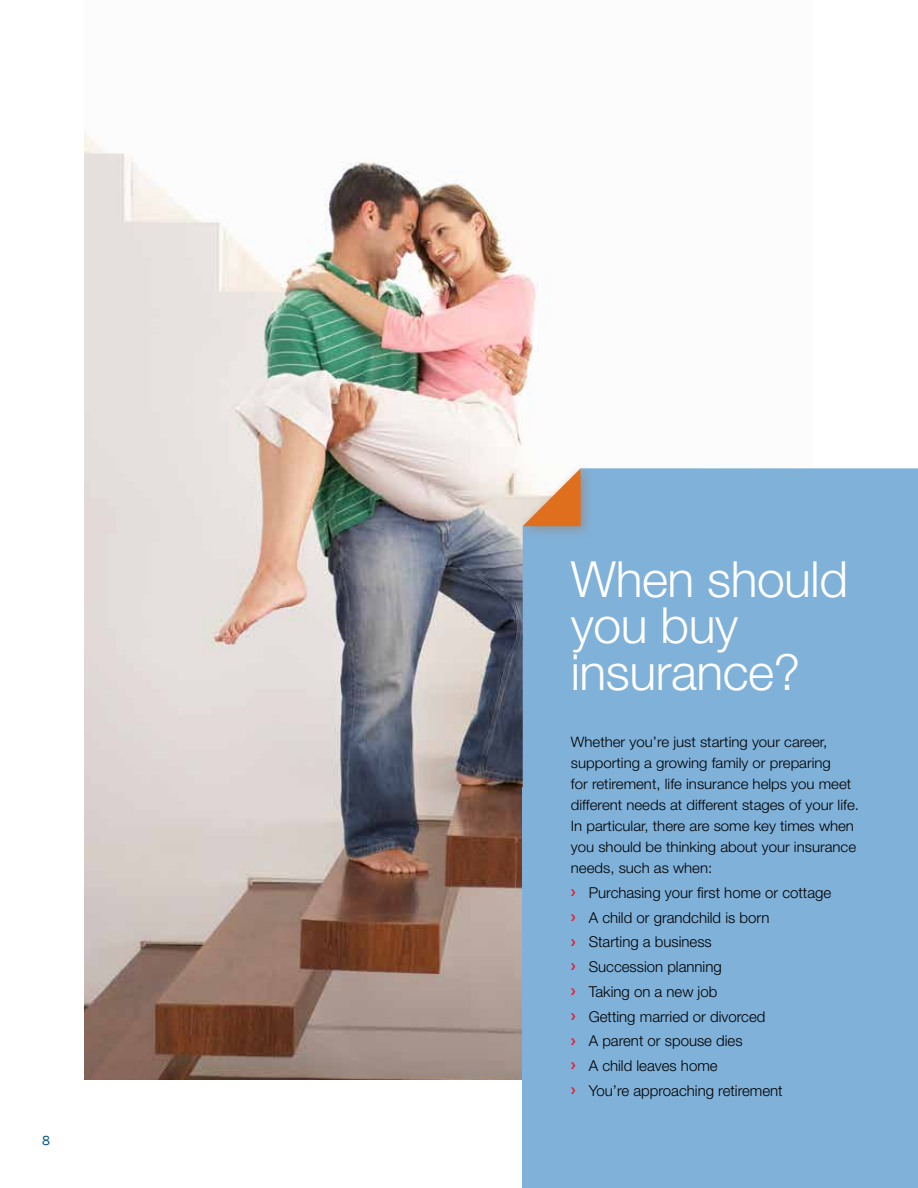
<style>
.page{position:relative;width:918px;height:1188px;background:#fff}
.page>*{position:absolute;margin:0;border:0;box-sizing:border-box;transform-origin:0 0}
.t1{font:300 49.95px/46.5px "Helvetica Neue LT Std";letter-spacing:-.01em;color:#fff}
.t2{font:300 15px/24.8px "Helvetica Neue LT Std";color:#000}
.t3{font:300 14.4px/21px "Helvetica Neue LT Std";color:#000;scale:1.04 1}
.t4{font:13.5px "Franklin Gothic";color:#005488}
.s1{color:#ed1c2e}
</style>
<div class="page">
<img style="left:84px;top:134px;width:607px;height:946px">
<div style="left:523px;top:468px;width:395px;height:319px;background:#80b1d9"></div>
<div style="left:517px;top:462px;width:76px;height:77px;background:#99877d;opacity:.75"></div>
<svg style="left:523px;top:468px;width:58px;height:58px"></svg>
<div style="left:523px;top:787px;width:395px;height:401px;background:#80b1d9"></div>
<p class="t4" style="left:42px;top:1132px;width:9px">8</p>
<h1 class="t1" style="left:571px;top:555px;width:279px">When should you buy insurance?</h1>
<p class="t3" style="left:571px;top:731px;width:279px">Whether you’re just starting your career, supporting a growing family or preparing<br>for retirement, life insurance helps you meet different needs at different stages of your life.<br>In particular, there are some key times when you should be thinking about your insurance needs, such as when:</p>
<p class="t2" style="left:571px;top:880px;width:262px"><span class="s1">❯</span> Purchasing your first home or cottage <span class="s1">❯</span> A child or grandchild is born<br><span class="s1">❯</span> Starting a business<br><span class="s1">❯</span> Succession planning<br><span class="s1">❯</span> Taking on a new job<br><span class="s1">❯</span> Getting married or divorced<br><span class="s1">❯</span> A parent or spouse dies<br><span class="s1">❯</span> A child leaves home<br><span class="s1">❯</span> You’re approaching retirement</p>
</div>
